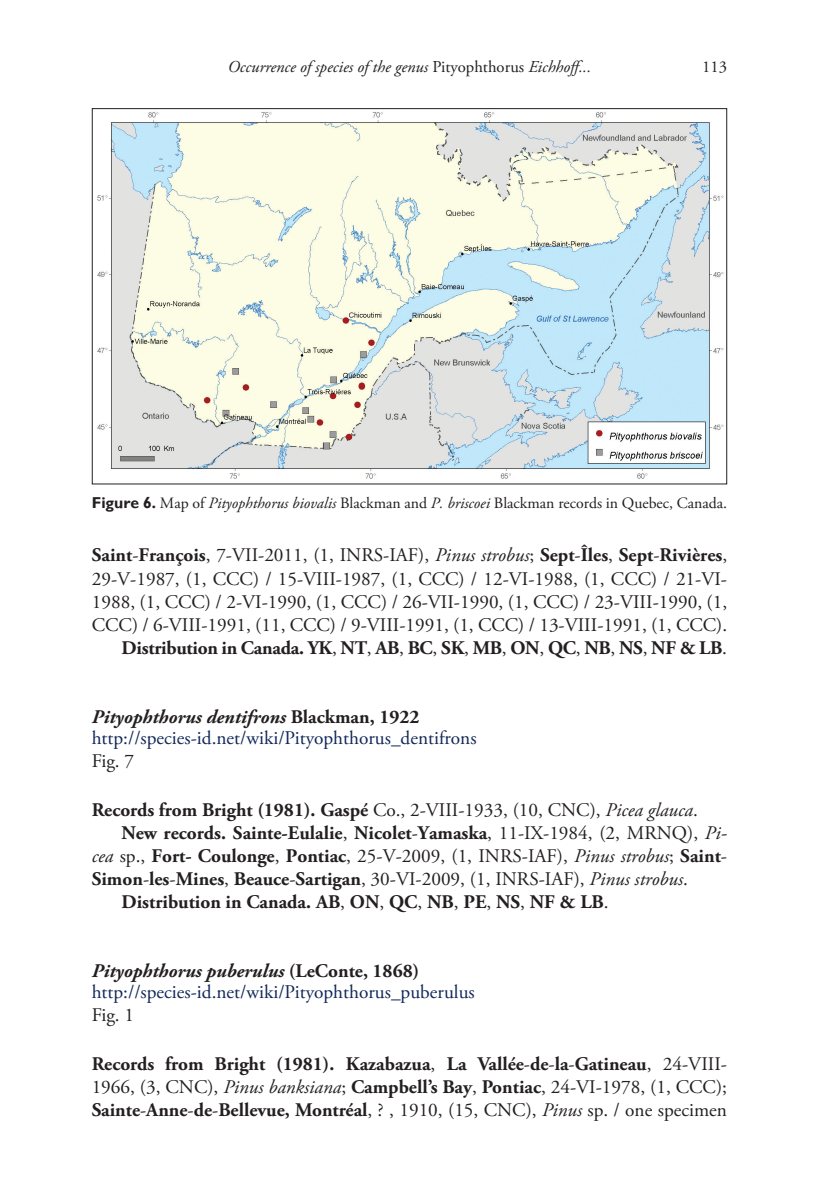
<style>
.page{position:relative;width:819px;height:1191px;background:#fff}
.page>*{position:absolute;margin:0;border:0;box-sizing:border-box;transform-origin:0 0}
.t1{font:19.25px/23.1px "Adobe Garamond Pro";color:#231f20;text-align:right}
.t2{font:700 19.25px/23.1px "Adobe Garamond Pro";color:#231f20;text-align:justify}
.t3{font:19.25px/21px "Adobe Garamond Pro";color:#122859}
.t4{font:italic 16.62px "Adobe Garamond Pro";color:#231f20}
.t5{font:16.62px "Adobe Garamond Pro";color:#231f20}
.t6{font:15.75px "Adobe Garamond Pro";color:#231f20}
.s1{font-style:normal}
.s2{font-family:"Gill Sans";font-weight:700}
.s3{font-style:italic}
.s4{font-weight:700}
.s5{font-weight:700;font-style:italic;color:#231f20}
.s6{font-weight:700;color:#231f20}
.s7{font-weight:400}
.s8{font-weight:400;font-style:italic}
</style>
<div class="page">
<img style="left:97px;top:112px;width:627px;height:367px">
<p class="t4" style="left:228px;top:56px;width:365px">Occurrence of species of the genus <span class="s1">Pityophthorus</span> Eichhoff...</p>
<p class="t5" style="left:702px;top:56px;width:26px">113</p>
<p class="t6" style="left:92px;top:494px;width:636px"><span class="s2">Figure 6.</span> Map of <span class="s3">Pityophthorus biovalis</span> Blackman and <span class="s3">P. briscoei</span> Blackman records in Quebec, Canada.</p>
<p class="t1" style="left:92px;top:544px;width:637px"><span class="s4">Saint</span>-<span class="s4">François</span>, 7-VII-2011, (1, INRS-IAF), <span class="s3">Pinus strobus</span>; <span class="s4">Sept</span>-<span class="s4">Îles</span>, <span class="s4">Sept</span>-<span class="s4">Rivières</span>, 29-V-1987, (1, CCC) / 15-VIII-1987, (1, CCC) / 12-VI-1988, (1, CCC) / 21-VI-1988, (1, CCC) / 2-VI-1990, (1, CCC) / 26-VII-1990, (1, CCC) / 23-VIII-1990, (1, CCC) / 6-VIII-1991, (11, CCC) / 9-VIII-1991, (1, CCC) / 13-VIII-1991, (1, CCC).<br><span class="s4">Distribution in Canada. YK</span>, <span class="s4">NT</span>, <span class="s4">AB</span>, <span class="s4">BC</span>, <span class="s4">SK</span>, <span class="s4">MB</span>, <span class="s4">ON</span>, <span class="s4">QC</span>, <span class="s4">NB</span>, <span class="s4">NS</span>, <span class="s4">NF &amp; LB</span>.</p>
<p class="t3" style="left:92px;top:707px;width:386px"><span class="s5">Pityophthorus dentifrons</span> <span class="s6">Blackman, 1922 </span>http://species-id.net/wiki/Pityophthorus_dentifrons</p>
<p class="t1" style="left:92px;top:750px;width:44px">Fig. 7</p>
<p class="t2" style="left:92px;top:798px;width:607px">Records from Bright (1981). Gaspé <span class="s7">Co., 2-VIII-1933, (10, CNC),</span> <span class="s8">Picea glauca</span><span class="s7">.</span></p>
<p class="t2" style="left:121px;top:821px;width:607px">New records. Sainte-Eulalie<span class="s7">,</span> Nicolet<span class="s7">-</span>Yamaska<span class="s7">, 11-IX-1984, (2, MRNQ),</span> <span class="s8">Pi-</span></p>
<p class="t1" style="left:92px;top:845px;width:636px"><span class="s3">cea</span> sp., <span class="s4">Fort- Coulonge</span>, <span class="s4">Pontiac</span>, 25-V-2009, (1, INRS-IAF), <span class="s3">Pinus strobus</span>; <span class="s4">Saint</span>-</p>
<p class="t1" style="left:92px;top:868px;width:597px"><span class="s4">Simon</span>-<span class="s4">les</span>-<span class="s4">Mines</span>, <span class="s4">Beauce</span>-<span class="s4">Sartigan</span>, 30-VI-2009, (1, INRS-IAF), <span class="s3">Pinus strobus</span>.</p>
<p class="t2" style="left:121px;top:890px;width:488px">Distribution in Canada. AB<span class="s7">,</span> ON<span class="s7">,</span> QC<span class="s7">,</span> NB<span class="s7">,</span> PE<span class="s7">,</span> NS<span class="s7">,</span> NF &amp; LB<span class="s7">.</span></p>
<p class="t3" style="left:92px;top:961px;width:384px"><span class="s5">Pityophthorus puberulus</span> <span class="s6">(LeConte, 1868) </span>http://species-id.net/wiki/Pityophthorus_puberulus</p>
<p class="t1" style="left:92px;top:1004px;width:44px">Fig. 1</p>
<p class="t2" style="left:92px;top:1052px;width:636px">Records from Bright (1981). Kazabazua<span class="s7">,</span> La Vallée<span class="s7">-</span>de<span class="s7">-</span>la<span class="s7">-</span>Gatineau<span class="s7">, 24-VIII-1966, (3, CNC),</span> <span class="s8">Pinus banksiana</span><span class="s7">;</span> Campbell’s Bay<span class="s7">,</span> Pontiac<span class="s7">, 24-VI-1978, (1, CCC); </span>Sainte<span class="s7">-</span>Anne<span class="s7">-</span>de<span class="s7">-</span>Bellevue, Montréal<span class="s7">, ? , 1910, (15, CNC),</span> <span class="s8">Pinus</span> <span class="s7">sp. / one specimen</span></p>
</div>
